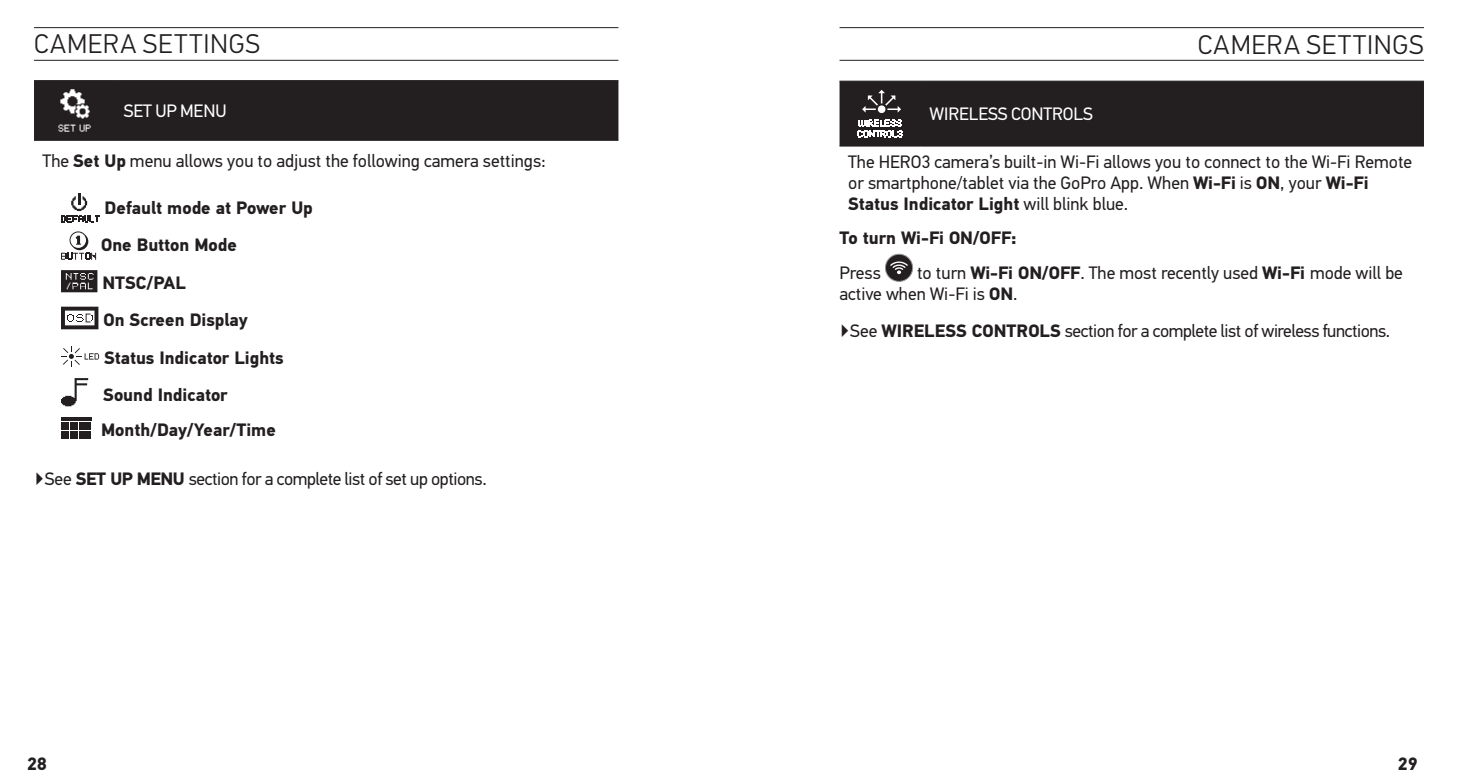
<style>
.page{position:relative;width:1458px;height:783px;background:#fff}
.page>*{position:absolute;margin:0;border:0;box-sizing:border-box;transform-origin:0 0}
.t1{font:300 27px "PF Din Text Pro";letter-spacing:.04em;color:#231f20}
.t2{font:18px/21px "PF Din Text Pro";color:#231f20}
.t3{font:700 18px/37.5px "PF Din Text Pro";color:#231f20}
.t4{font:18px "PF Din Text Pro";letter-spacing:-.025em;color:#231f20}
.t5{font:18px "PF Din Text Pro";letter-spacing:-.005em;color:#fff}
.s1{font-weight:700}
.s2{font-weight:400}
</style>
<div class="page">
<hr style="left:34px;top:60px;width:584px;height:1px;background:#231f20">
<hr style="left:34px;top:27px;width:584px;height:1px;background:#231f20">
<hr style="left:840px;top:60px;width:584px;height:1px;background:#231f20">
<hr style="left:840px;top:27px;width:584px;height:1px;background:#231f20">
<hr style="left:34px;top:80px;width:81px;height:1px;background:#231f20">
<hr style="left:115px;top:80px;width:503px;height:1px;background:#231f20">
<hr style="left:34px;top:140px;width:81px;height:1px;background:#231f20">
<hr style="left:115px;top:140px;width:503px;height:1px;background:#231f20">
<div style="left:34px;top:81px;width:584px;height:59px;background:#231f20"></div>
<svg style="left:61px;top:193px;width:39px;height:29px"></svg>
<svg style="left:61px;top:231px;width:35px;height:29px"></svg>
<svg style="left:61px;top:270px;width:36px;height:22px"></svg>
<svg style="left:61px;top:307px;width:37px;height:22px"></svg>
<svg style="left:61px;top:346px;width:38px;height:21px"></svg>
<svg style="left:61px;top:378px;width:27px;height:28px"></svg>
<hr style="left:61px;top:418px;width:30px;height:3px;background:#231f20">
<svg style="left:61px;top:422px;width:30px;height:17px"></svg>
<hr style="left:840px;top:146px;width:81px;height:1px;background:#231f20">
<hr style="left:921px;top:146px;width:503px;height:1px;background:#231f20">
<div style="left:840px;top:81px;width:584px;height:65px;background:#231f20"></div>
<div style="left:885px;top:254px;width:28px;height:27px;background:#231f20;border-radius:50%"></div>
<div style="left:885px;top:254px;width:28px;height:28px;border:1px solid #939598;border-radius:50%"></div>
<svg style="left:890px;top:262px;width:18px;height:12px"></svg>
<h1 class="t1" style="left:34px;top:29px;width:227px">CAMERA SETTINGS</h1>
<p class="t5" style="left:124px;top:100px;width:104px">SET UP MENU</p>
<p class="t2" style="left:43px;top:151px;width:504px">The <span class="s1">Set Up</span> menu allows you to adjust the following camera settings:</p>
<p class="t3" style="left:101px;top:189px;width:213px">Default mode at Power Up<br>One Button Mode<br>NTS</p>
<p class="t3" style="left:103px;top:264px;width:182px;text-indent:33px">C/PAL<br>On Screen Display<br>Status Indicator Lights<br>Sound Indicator</p>
<p class="t3" style="left:101px;top:411px;width:176px">Month/Day/Year/Time</p>
<p class="t2" style="left:34px;top:469px;width:53px">▶See <span class="s1">SET</span></p>
<p class="t3" style="left:110px;top:461px;width:39px">UP MENU</p>
<p class="t4" style="left:189px;top:469px;width:299px">section for a complete list of set up options.</p>
<h1 class="t1" style="left:1198px;top:29px;width:227px">CAMERA SETTINGS</h1>
<p class="t5" style="left:929px;top:104px;width:11px">wireless</p>
<p class="t5" style="left:1011px;top:104px;width:12px">controls</p>
<p class="t2" style="left:848px;top:152px;width:566px">The HERO3 camera’s built-in Wi-Fi allows you to connect to the Wi-Fi Remote or smartphone/tablet via the GoPro App. When <span class="s1">Wi-Fi</span> is <span class="s1">ON</span> , your <span class="s1">Wi-Fi<br>Status Indicator Light</span> will blink blue.</p>
<p class="t3" style="left:840px;top:220px;width:179px">To turn Wi-Fi ON/OFF:</p>
<p class="t2" style="left:840px;top:262px;width:43px">Press</p>
<p class="t2" style="left:840px;top:262px;width:565px;text-indent:78px">to turn <span class="s1">Wi-Fi ON/OFF</span>. The most recently used <span class="s1">Wi-Fi</span> mode will be active when Wi-Fi is <span class="s1">ON</span> .</p>
<p class="t3" style="left:840px;top:313px;width:107px"><span class="s2">▶See</span> WIRELESS</p>
<p class="t3" style="left:972px;top:313px;width:23px">CONTRO</p>
<p class="t4" style="left:1040px;top:321px;width:352px"><span class="s1">LS</span> section for a complete list of wireless functions.</p>
<p class="t3" style="left:27px;top:745px;width:21px">28</p>
<p class="t3" style="left:1398px;top:745px;width:21px">29</p>
</div>
